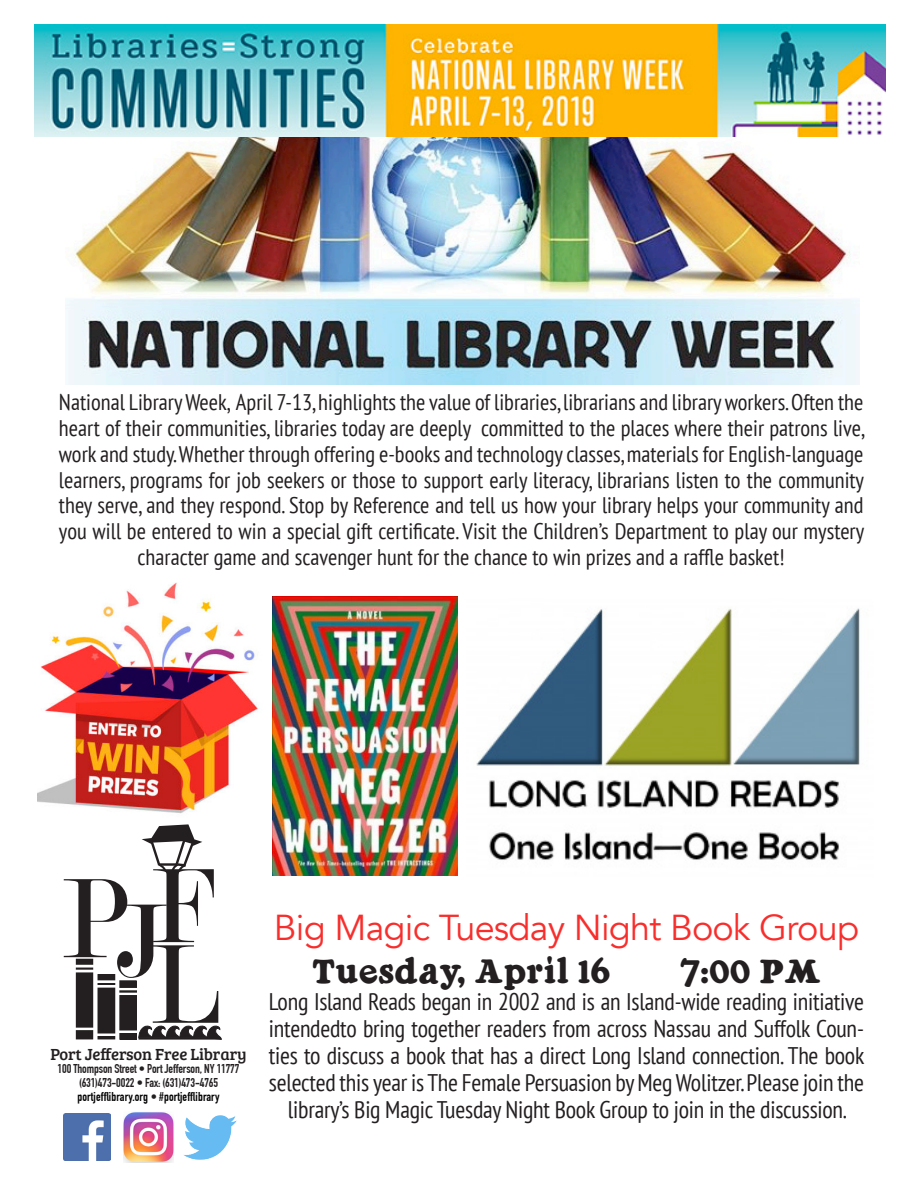
<style>
.page{position:relative;width:918px;height:1188px;background:#fff}
.page>*{position:absolute;margin:0;border:0;box-sizing:border-box;transform-origin:0 0}
.t1{font:120.9px "Modern";color:#231f20;scale:.82 1}
.t2{font:120px "Modern";color:#231f20;scale:.83 1}
.t3{font:113.1px "Modern";color:#231f20;scale:.87 1}
.t4{font:112.05px "Modern";color:#231f20;scale:.9 1}
.t5{font:39px "Ragg Mopp NF";color:#231f20}
.t6{font:36px "Avenir";letter-spacing:-.02em;color:#f82e2c}
.t7{font:condensed 24px/27px "PT Sans";letter-spacing:-.01em;color:#231f20;text-align:center}
.t8{font:condensed 22.5px/25.8px "PT Sans";color:#231f20;text-align:center}
.t9{font:16.65px "Bree Serif";letter-spacing:-.01em;color:#231f20}
.t10{font:700 12.6px "DIN Condensed";letter-spacing:-.01em;color:#231f20}
.t11{font:700 12.6px "DIN Condensed";letter-spacing:.01em;color:#000}
.s1{color:#231f20}
</style>
<div class="page">
<img style="left:37px;top:583px;width:222px;height:231px">
<img style="left:65px;top:137px;width:794px;height:247px">
<div style="left:76px;top:959px;width:17px;height:80px;background:#231f20"></div>
<div style="left:98px;top:975px;width:17px;height:64px;background:#231f20"></div>
<div style="left:72px;top:970px;width:24px;height:2px;border:1px solid #fff"></div>
<div style="left:72px;top:965px;width:24px;height:3px;border:1px solid #fff"></div>
<div style="left:96px;top:980px;width:20px;height:3px;border:1px solid #fff"></div>
<svg style="left:142px;top:824px;width:60px;height:48px"></svg>
<div style="left:120px;top:981px;width:16px;height:58px;background:#231f20"></div>
<div style="left:119px;top:980px;width:18px;height:60px;border:1px solid #231f20"></div>
<svg style="left:97px;top:981px;width:40px;height:13px"></svg>
<div style="left:118px;top:993px;width:21px;height:2px;border:1px solid #fff"></div>
<svg style="left:75px;top:1025px;width:147px;height:15px"></svg>
<img style="left:184px;top:1115px;width:53px;height:45px">
<img style="left:123px;top:1112px;width:51px;height:50px">
<img style="left:63px;top:1113px;width:48px;height:47px">
<img style="left:476px;top:607px;width:384px;height:253px">
<img style="left:272px;top:596px;width:185px;height:280px">
<img style="left:34px;top:25px;width:852px;height:112px">
<p class="t8" style="left:59px;top:389px;width:807px">National Library Week, April 7-13, highlights the value of libraries, librarians and library workers. Often the heart of their communities, libraries today are deeply committed to the places where their patrons live, work and study. Whether through offering e-books and technology classes, materials for English-language learners, programs for job seekers or those to support early literacy, librarians listen to the community they serve, and they respond. Stop by Reference and tell us how your library helps your community and you will be entered to win a special gift certificate. Visit the Children’s Department to play our mystery character game and scavenger hunt for the chance to win prizes and a raffle basket!</p>
<p class="t3" style="left:151px;top:850px;width:72px">F</p>
<p class="t1" style="left:62px;top:859px;width:80px">P</p>
<p class="t4" style="left:115px;top:886px;width:54px">J</p>
<p class="t2" style="left:151px;top:925px;width:83px">L</p>
<p class="t9" style="left:50px;top:1042px;width:198px">Port Jefferson Free Library</p>
<p class="t10" style="left:58px;top:1062px;width:183px">100 Thompson Street • Port Jefferson, NY 11777</p>
<p class="t10" style="left:79px;top:1075px;width:141px">(631)473-0022 • Fax: (631)473-4765</p>
<p class="t11" style="left:78px;top:1089px;width:143px">portjefflibrary.org <span class="s1">•</span> #portjefflibrary</p>
<p class="t6" style="left:274px;top:906px;width:587px">Big Magic Tuesday Night Book Group</p>
<p class="t5" style="left:312px;top:952px;width:300px">Tuesday, April 16</p>
<p class="t5" style="left:680px;top:952px;width:143px">7:00 PM</p>
<p class="t7" style="left:269px;top:988px;width:597px">Long Island Reads began in 2002 and is an Island-wide reading initiative intendedto bring together readers from across Nassau and Suffolk Coun&shy;ties to discuss a book that has a direct Long Island connection. The book selected this year is The Female Persuasion by Meg Wolitzer. Please join the library’s Big Magic Tuesday Night Book Group to join in the discussion.</p>
</div>
